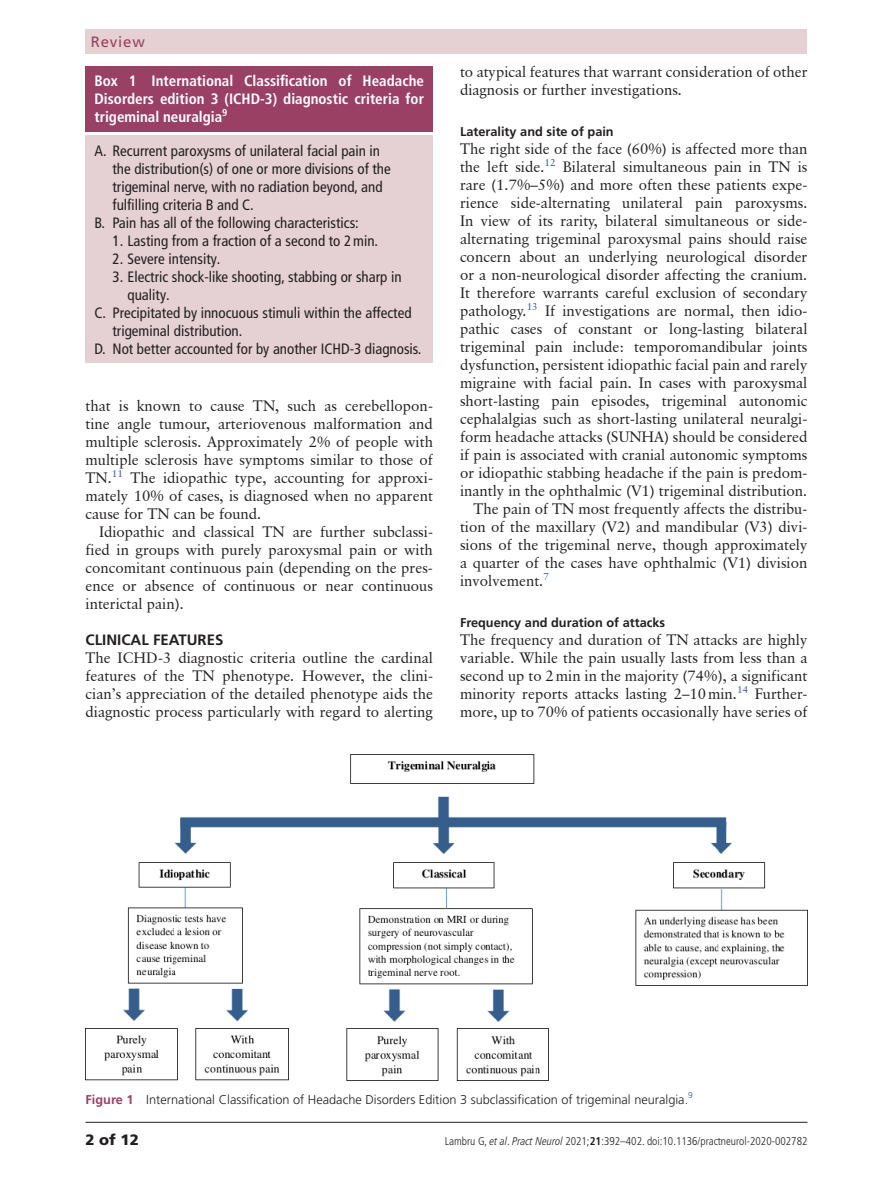
<style>
.page{position:relative;width:893px;height:1191px;background:#fff}
.page>*{position:absolute;margin:0;border:0;box-sizing:border-box;transform-origin:0 0}
.t1{font:15px/18px "Classical Garamond BT";color:#231f20;text-align:justify}
.t2{font:condensed 15px "Frutiger LT Pro";color:#231f20}
.t3{font:700 condensed 15px/18px "Frutiger LT Pro";color:#fff;text-align:justify}
.t4{font:700 15px "Frutiger LT Std";color:#231f20}
.t5{font:15px "Frutiger LT Std";letter-spacing:.055em;color:#994064}
.t6{font:900 15px "Frutiger LT Std";color:#231f20}
.t7{font:300 12.75px "Frutiger LT Std";color:#231f20}
.t8{font:700 12.75px "Frutiger LT Std";color:#231f20}
.t9{font:300 condensed 11.25px "Frutiger LT Pro";color:#231f20}
.s1{font-weight:700;color:#994064}
.s2{font-style:italic}
.s3{font-weight:700}
</style>
<div class="page">
<hr style="left:86px;top:1122px;width:721px;height:1px;background:#231f20">
<div style="left:86px;top:30px;width:721px;height:24px;background:#e5d0d3"></div>
<div style="left:86px;top:66px;width:347px;height:65px;background:#994064"></div>
<div style="left:86px;top:135px;width:347px;height:228px;background:#e5d0d3"></div>
<img style="left:86px;top:754px;width:721px;height:326px">
<p class="t5" style="left:91px;top:33px;width:56px">Review</p>
<p class="t3" style="left:94px;top:72px;width:331px">Box 1 International Classification of Headache Disorders edition 3 (ICHD-3) diagnostic criteria for trigeminal neuralgia<sup>9</sup></p>
<p class="t2" style="left:94px;top:142px;width:287px">A. Recurrent paroxysms of unilateral facial pain in</p>
<p class="t2" style="left:112px;top:160px;width:280px">the distribution(s) of one or more divisions of the</p>
<p class="t2" style="left:112px;top:178px;width:272px">trigeminal nerve, with no radiation beyond, and</p>
<p class="t2" style="left:112px;top:196px;width:143px">fulfilling criteria B and C.</p>
<p class="t2" style="left:94px;top:214px;width:266px">B. Pain has all of the following characteristics:</p>
<p class="t2" style="left:112px;top:232px;width:267px">1. Lasting from a fraction of a second to 2min.</p>
<p class="t2" style="left:112px;top:250px;width:109px">2. Severe intensity.</p>
<p class="t2" style="left:112px;top:268px;width:291px">3. Electric shock-like shooting, stabbing or sharp in</p>
<p class="t2" style="left:127px;top:286px;width:44px">quality.</p>
<p class="t2" style="left:94px;top:304px;width:319px">C. Precipitated by innocuous stimuli within the affected</p>
<p class="t2" style="left:112px;top:322px;width:131px">trigeminal distribution.</p>
<p class="t2" style="left:94px;top:340px;width:329px">D. Not better accounted for by another ICHD-3 diagnosis.</p>
<p class="t1" style="left:86px;top:397px;width:349px">that is known to cause TN, such as cerebellopon&shy;tine angle tumour, arteriovenous malformation and multiple sclerosis. Approximately 2% of people with multiple sclerosis have symptoms similar to those of TN.<sup>11</sup> The idiopathic type, accounting for approxi&shy;mately 10% of cases, is diagnosed when no apparent cause for TN can be found.</p>
<p class="t1" style="left:86px;top:523px;width:349px;text-indent:14px">Idiopathic and classical TN are further subclassi&shy;fied in groups with purely paroxysmal pain or with concomitant continuous pain (depending on the pres&shy;ence or absence of continuous or near continuous interictal pain).</p>
<p class="t4" style="left:86px;top:631px;width:122px">Clinical features</p>
<p class="t1" style="left:86px;top:649px;width:349px">The ICHD-3 diagnostic criteria outline the cardinal features of the TN phenotype. However, the clini&shy;cian’s appreciation of the detailed phenotype aids the diagnostic process particularly with regard to alerting</p>
<p class="t1" style="left:460px;top:63px;width:349px">to atypical features that warrant consideration of other diagnosis or further investigations.</p>
<p class="t8" style="left:460px;top:124px;width:155px">Laterality and site of pain</p>
<p class="t1" style="left:460px;top:140px;width:349px">The right side of the face (60%) is affected more than</p>
<p class="t1" style="left:460px;top:158px;width:349px">the left side.<sup>12</sup> Bilateral simultaneous pain in TN is</p>
<p class="t1" style="left:460px;top:176px;width:349px">rare (1.7%–5%) and more often these patients expe-</p>
<p class="t1" style="left:460px;top:194px;width:349px">rience side-alternating unilateral pain paroxysms.</p>
<p class="t1" style="left:460px;top:212px;width:349px">In view of its rarity, bilateral simultaneous or side-</p>
<p class="t1" style="left:460px;top:230px;width:349px">alternating trigeminal paroxysmal pains should raise</p>
<p class="t1" style="left:460px;top:248px;width:349px">concern about an underlying neurological disorder</p>
<p class="t1" style="left:460px;top:266px;width:349px">or a non-neurological disorder affecting the cranium.</p>
<p class="t1" style="left:460px;top:284px;width:349px">It therefore warrants careful exclusion of secondary</p>
<p class="t1" style="left:460px;top:302px;width:349px">pathology.<sup>13</sup> If investigations are normal, then idio-</p>
<p class="t1" style="left:460px;top:320px;width:349px">pathic cases of constant or long-lasting bilateral</p>
<p class="t1" style="left:460px;top:338px;width:349px">trigeminal pain include: temporomandibular joints</p>
<p class="t1" style="left:460px;top:356px;width:349px">dysfunction, persistent idiopathic facial pain and rarely</p>
<p class="t1" style="left:460px;top:374px;width:349px">migraine with facial pain. In cases with paroxysmal</p>
<p class="t1" style="left:460px;top:392px;width:349px">short-lasting pain episodes, trigeminal autonomic</p>
<p class="t1" style="left:460px;top:410px;width:349px">cephalalgias such as short-lasting unilateral neuralgi-</p>
<p class="t1" style="left:460px;top:428px;width:349px">form headache attacks (SUNHA) should be considered</p>
<p class="t1" style="left:460px;top:446px;width:349px">if pain is associated with cranial autonomic symptoms</p>
<p class="t1" style="left:460px;top:464px;width:349px">or idiopathic stabbing headache if the pain is predom-</p>
<p class="t1" style="left:460px;top:482px;width:349px">inantly in the ophthalmic (V1) trigeminal distribution.</p>
<p class="t1" style="left:473px;top:500px;width:335px">The pain of TN most frequently affects the distribu-</p>
<p class="t1" style="left:460px;top:518px;width:349px">tion of the maxillary (V2) and mandibular (V3) divi-</p>
<p class="t1" style="left:460px;top:536px;width:349px">sions of the trigeminal nerve, though approximately</p>
<p class="t1" style="left:460px;top:554px;width:349px">a quarter of the cases have ophthalmic (V1) division</p>
<p class="t1" style="left:460px;top:572px;width:91px">involvement.<sup>7</sup></p>
<p class="t8" style="left:460px;top:615px;width:207px">Frequency and duration of attacks</p>
<p class="t1" style="left:460px;top:631px;width:349px">The frequency and duration of TN attacks are highly variable. While the pain usually lasts from less than a second up to 2min in the majority (74%), a significant minority reports attacks lasting 2–10min.<sup>14</sup> Further&shy;more, up to 70% of patients occasionally have series of</p>
<p class="t7" style="left:86px;top:1092px;width:609px"><span class="s1">Figure 1</span> International Classification of Headache Disorders Edition 3 subclassification of trigeminal neuralgia.<sup>9</sup></p>
<p class="t6" style="left:86px;top:1130px;width:55px">2 of 12</p>
<p class="t9" style="left:445px;top:1134px;width:364px">Lambru G, <span class="s2">et al</span>. <span class="s2">Pract Neurol</span> 2021;<span class="s3">21</span>:392–402. doi:10.1136/practneurol-2020-002782</p>
</div>
